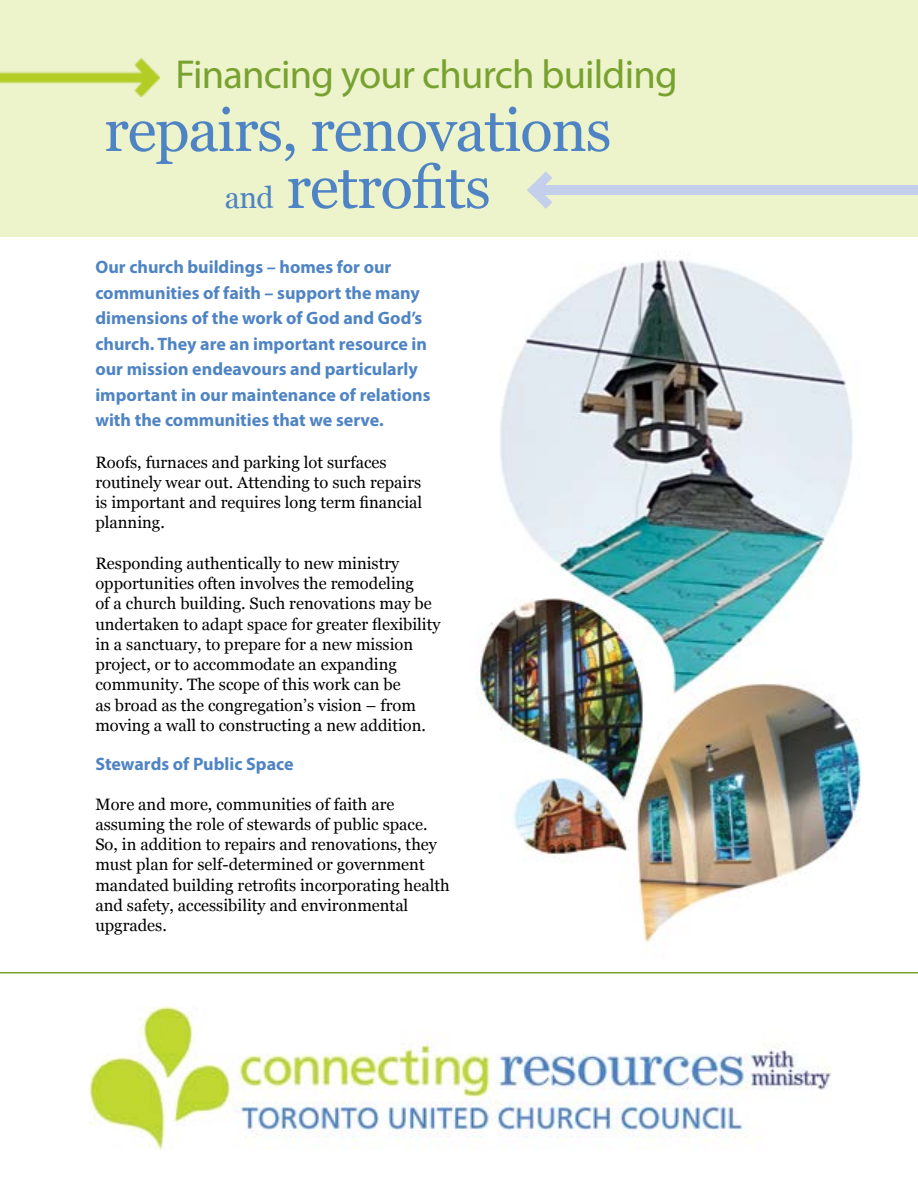
<style>
.page{position:relative;width:918px;height:1188px;background:#fff}
.page>*{position:absolute;margin:0;border:0;box-sizing:border-box;transform-origin:0 0}
.t1{font:60px/57px "Georgia";letter-spacing:-.02em;color:#4f84c4;text-align:center}
.t2{font:40.5px "Myriad Pro";letter-spacing:-.02em;color:#78a22f}
.t3{font:700 18px/25.5px "Myriad Pro";color:#4f84c4}
.t4{font:16.5px/20.2px "Georgia";color:#000}
.s1{font-size:30px}
</style>
<div class="page">
<div style="left:0;top:0;width:918px;height:236px;background:#edf3cb"></div>
<img style="left:476px;top:251px;width:385px;height:692px">
<img style="left:89px;top:1006px;width:742px;height:144px">
<img style="left:0;top:59px;width:159px;height:37px">
<svg style="left:527px;top:171px;width:25px;height:38px"></svg>
<div style="left:534px;top:185px;width:384px;height:10px;background:#c4d0eb"></div>
<hr style="left:0;top:972px;width:918px;height:2px;background:#78a22f">
<h2 class="t2" style="left:175px;top:50px;width:504px">Financing your church building</h2>
<h1 class="t1" style="left:104px;top:99px;width:509px">repairs, renovations <span class="s1">and</span> retrofits</h1>
<p class="t3" style="left:95px;top:254px;width:337px">Our church buildings – homes for our communities of faith – support the many dimensions of the work of God and God’s church. They are an important resource in our mission endeavours and particularly important in our maintenance of relations with the communities that we serve.</p>
<p class="t4" style="left:95px;top:451px;width:328px">Roofs, furnaces and parking lot surfaces routinely wear out. Attending to such repairs is important and requires long term financial planning.</p>
<p class="t4" style="left:95px;top:552px;width:347px">Responding authentically to new ministry opportunities often involves the remodeling<br>of a church building. Such renovations may be undertaken to adapt space for greater flexibility in a sanctuary, to prepare for a new mission project, or to accommodate an expanding community. The scope of this work can be<br>as broad as the congregation’s vision – from moving a wall to constructing a new addition.</p>
<p class="t3" style="left:95px;top:751px;width:200px">Stewards of Public Space</p>
<p class="t4" style="left:95px;top:793px;width:356px">More and more, communities of faith are assuming the role of stewards of public space.<br>So, in addition to repairs and renovations, they must plan for self-determined or government mandated building retrofits incorporating health and safety, accessibility and environmental upgrades.</p>
</div>
